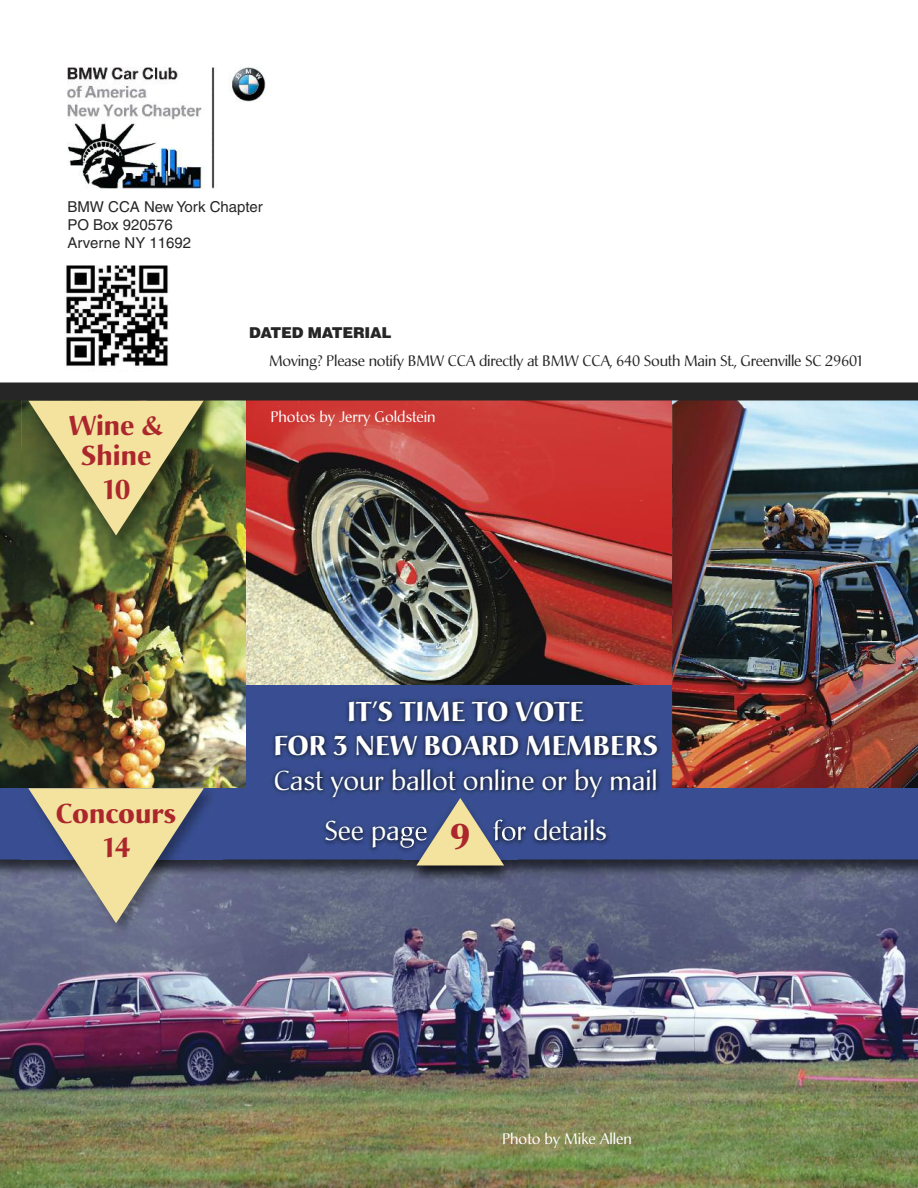
<style>
.page{position:relative;width:918px;height:1188px;background:#fff}
.page>*{position:absolute;margin:0;border:0;box-sizing:border-box;transform-origin:0 0}
.t1{font:700 36px "Christiana";color:#ac272c}
.t2{font:27px/50.7px "Christiana";color:#fff}
.t3{font:700 27px/34.3px "Christiana";letter-spacing:.005em;color:#fff;text-align:center}
.t4{font:700 27px/34.5px "Christiana";color:#ac272c;text-align:center}
.t5{font:15px "Christiana";letter-spacing:-.015em;color:#272627}
.t6{font:15px/18px "Helvetica";color:#272627}
.t7{font:15px "Christiana";color:#fff}
.t8{font:900 15px "Helvetica";letter-spacing:-.015em;color:#272627}
</style>
<div class="page">
<img style="left:68px;top:68px;width:198px;height:120px">
<img style="left:66px;top:267px;width:103px;height:100px">
<img style="left:0;top:881px;width:918px;height:307px">
<img style="left:0;top:860px;width:918px;height:21px">
<img style="left:0;top:684px;width:918px;height:176px">
<img style="left:0;top:860px;width:22px;height:11px">
<img style="left:22px;top:788px;width:201px;height:154px">
<svg style="left:28px;top:788px;width:176px;height:135px;background:#a4a091"></svg>
<img style="left:403px;top:794px;width:114px;height:93px">
<img style="left:403px;top:821px;width:13px;height:27px">
<svg style="left:416px;top:798px;width:88px;height:68px;background:#979996"></svg>
<img style="left:246px;top:400px;width:426px;height:284px">
<img style="left:0;top:400px;width:246px;height:388px">
<img style="left:22px;top:400px;width:201px;height:155px">
<svg style="left:28px;top:401px;width:176px;height:135px;background:#9f9d65"></svg>
<img style="left:672px;top:400px;width:246px;height:388px">
<div style="left:0;top:382px;width:918px;height:18px;background:#272627"></div>
<p class="t6" style="left:68px;top:199px;width:197px">BMW CCA New York Chapter<br>PO Box 920576<br>Arverne NY 11692</p>
<h2 class="t4" style="left:69px;top:413px;width:95px;line-height:30px">Wine &amp;<br>Shine</h2>
<h2 class="t4" style="left:101px;top:476px;width:31px">10</h2>
<p class="t8" style="left:249px;top:327px;width:144px">DATED MATERIAL</p>
<p class="t5" style="left:269px;top:354px;width:596px">Moving? Please notify BMW CCA directly at BMW CCA, 640 South Main St., Greenville SC 29601</p>
<p class="t7" style="left:270px;top:411px;width:167px">Photos by Jerry Goldstein</p>
<h2 class="t4" style="left:56px;top:799px;width:122px">Concours<br>14</h2>
<h2 class="t3" style="left:273px;top:697px;width:386px">IT’S TIME TO VOTE<br>FOR 3 NEW BOARD MEMBERS</h2>
<h2 class="t2" style="left:324px;top:758px;width:335px;text-indent:-51px">Cast your ballot online or by mail<br>See page</h2>
<h2 class="t2" style="left:493px;top:808px;width:116px">for details</h2>
<h1 class="t1" style="left:471px;top:852px;width:22px;rotate:-180deg">6</h1>
<p class="t7" style="left:502px;top:1133px;width:131px">Photo by Mike Allen</p>
</div>
